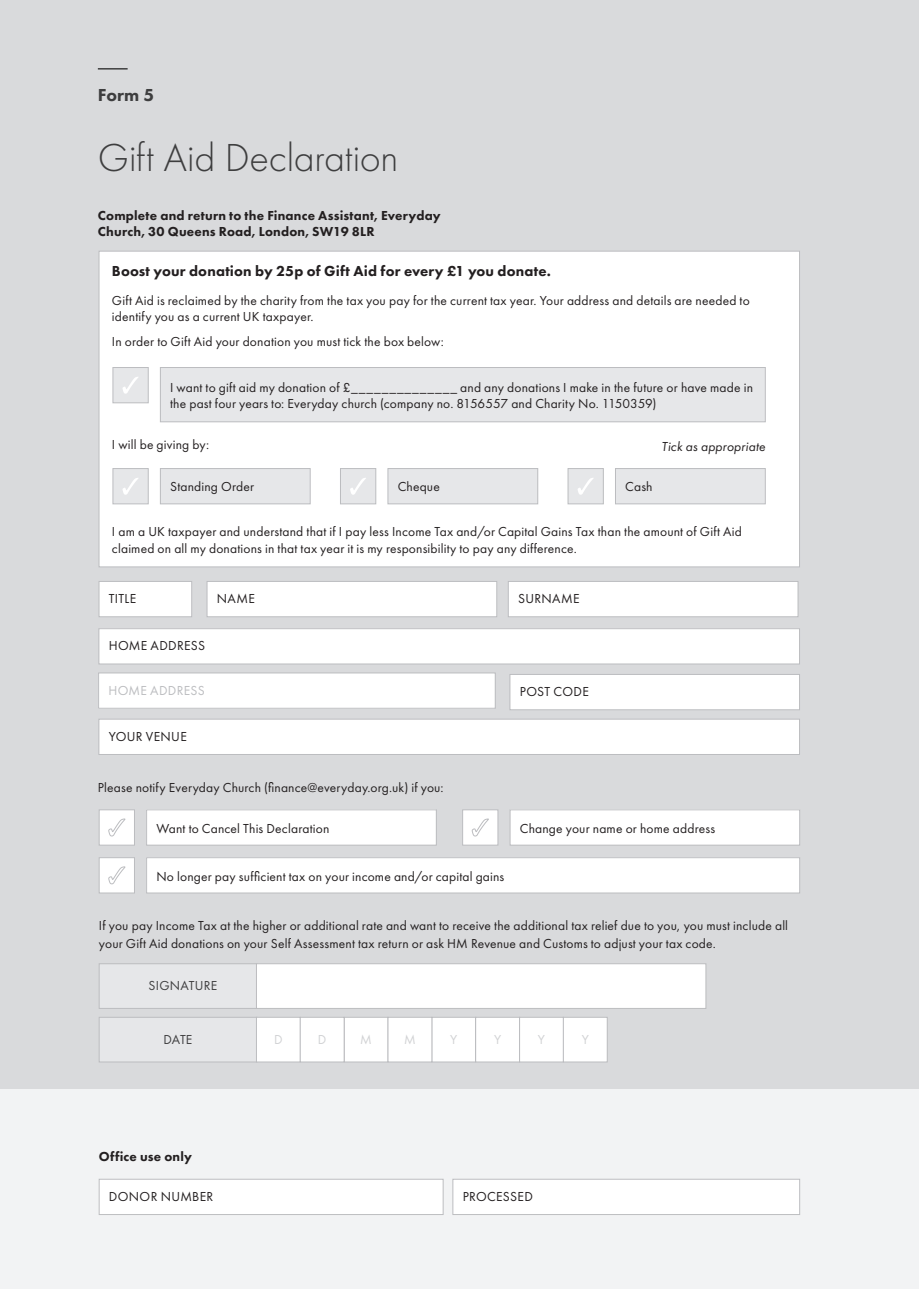
<style>
.page{position:relative;width:919px;height:1289px;background:#fff}
.page>*{position:absolute;margin:0;border:0;box-sizing:border-box;transform-origin:0 0}
.t1{font:300 40.5px "Futura PT";letter-spacing:-.005em;color:#3e3e3f}
.t2{font:800 18px "Futura PT";color:#3e3e3f}
.t3{font:800 15px "Futura PT";letter-spacing:.01em;color:#231f20}
.t4{font:13.5px/16.2px "Futura PT";letter-spacing:.01em;color:#231f20}
.t5{font:800 13.5px/16.2px "Futura PT";letter-spacing:.015em;color:#231f20}
.t6{font:italic 13.5px "Futura PT";letter-spacing:.01em;color:#231f20}
.t7{font:13.5px "Futura PT";letter-spacing:.02em;color:#3e3e3f}
.t8{font:13.5px "Futura PT";letter-spacing:.02em;color:#bcbdc0}
.t9{font:13.5px "Futura PT";color:#d1d2d4}
</style>
<div class="page">
<div style="left:0;top:0;width:918px;height:1288px;background:#d9dadc"></div>
<div style="left:99px;top:251px;width:700px;height:316px;background:#fff"></div>
<div style="left:0;top:1089px;width:918px;height:199px;background:#f2f3f4"></div>
<div style="left:510px;top:674px;width:289px;height:35px;background:#fff"></div>
<div style="left:509px;top:674px;width:290px;height:36px;border:1px solid #bcbdc0"></div>
<div style="left:99px;top:581px;width:93px;height:35px;background:#fff"></div>
<div style="left:99px;top:581px;width:93px;height:36px;border:1px solid #bcbdc0"></div>
<div style="left:508px;top:581px;width:290px;height:35px;background:#fff"></div>
<div style="left:508px;top:581px;width:290px;height:36px;border:1px solid #bcbdc0"></div>
<div style="left:207px;top:581px;width:289px;height:35px;background:#fff"></div>
<div style="left:207px;top:581px;width:290px;height:36px;border:1px solid #bcbdc0"></div>
<div style="left:147px;top:809px;width:289px;height:36px;background:#fff"></div>
<div style="left:146px;top:809px;width:290px;height:36px;border:1px solid #bcbdc0"></div>
<div style="left:99px;top:809px;width:36px;height:36px;background:#fff;border:1px solid #bcbdc0"></div>
<svg style="left:108px;top:818px;width:17px;height:18px"></svg>
<div style="left:510px;top:809px;width:289px;height:36px;background:#fff"></div>
<div style="left:510px;top:809px;width:289px;height:36px;border:1px solid #bcbdc0"></div>
<div style="left:462px;top:809px;width:36px;height:36px;background:#fff;border:1px solid #bcbdc0"></div>
<svg style="left:472px;top:818px;width:17px;height:18px"></svg>
<div style="left:147px;top:857px;width:652px;height:36px;background:#fff"></div>
<div style="left:146px;top:857px;width:653px;height:36px;border:1px solid #bcbdc0"></div>
<div style="left:99px;top:857px;width:36px;height:36px;background:#fff;border:1px solid #bcbdc0"></div>
<svg style="left:108px;top:866px;width:17px;height:18px"></svg>
<div style="left:99px;top:628px;width:700px;height:36px;background:#fff"></div>
<div style="left:99px;top:628px;width:700px;height:36px;border:1px solid #bcbdc0"></div>
<div style="left:99px;top:719px;width:700px;height:35px;background:#fff"></div>
<div style="left:99px;top:719px;width:700px;height:35px;border:1px solid #bcbdc0"></div>
<div style="left:99px;top:673px;width:396px;height:35px;background:#fff"></div>
<div style="left:98px;top:672px;width:397px;height:36px;border:1px solid #bcbdc0"></div>
<div style="left:160px;top:367px;width:605px;height:55px;background:#e6e7e9"></div>
<div style="left:160px;top:367px;width:605px;height:55px;border:1px solid #bcbdc0"></div>
<div style="left:113px;top:367px;width:35px;height:36px;background:#e6e7e9;border:1px solid #bcbdc0"></div>
<svg style="left:122px;top:377px;width:16px;height:16px"></svg>
<div style="left:160px;top:468px;width:150px;height:36px;background:#e6e7e9"></div>
<div style="left:160px;top:468px;width:150px;height:36px;border:1px solid #bcbdc0"></div>
<div style="left:113px;top:468px;width:35px;height:36px;background:#e6e7e9;border:1px solid #bcbdc0"></div>
<svg style="left:122px;top:478px;width:16px;height:16px"></svg>
<div style="left:388px;top:468px;width:149px;height:36px;background:#e6e7e9"></div>
<div style="left:388px;top:468px;width:150px;height:36px;border:1px solid #bcbdc0"></div>
<div style="left:340px;top:468px;width:36px;height:36px;background:#e6e7e9;border:1px solid #bcbdc0"></div>
<svg style="left:350px;top:478px;width:16px;height:16px"></svg>
<div style="left:615px;top:468px;width:150px;height:36px;background:#e6e7e9"></div>
<div style="left:615px;top:468px;width:150px;height:36px;border:1px solid #bcbdc0"></div>
<div style="left:567px;top:468px;width:36px;height:36px;background:#e6e7e9;border:1px solid #bcbdc0"></div>
<svg style="left:578px;top:478px;width:15px;height:16px"></svg>
<hr style="left:98px;top:68px;width:30px;height:2px;background:#3e3e3f">
<div style="left:99px;top:963px;width:158px;height:45px;background:#e6e7e9"></div>
<div style="left:99px;top:963px;width:158px;height:45px;border:1px solid #bcbdc0"></div>
<div style="left:256px;top:963px;width:450px;height:45px;background:#fff;border:1px solid #bcbdc0"></div>
<div style="left:99px;top:1017px;width:158px;height:44px;background:#e6e7e9"></div>
<div style="left:99px;top:1017px;width:158px;height:45px;border:1px solid #bcbdc0"></div>
<div style="left:256px;top:1017px;width:44px;height:44px;background:#fff"></div>
<div style="left:256px;top:1017px;width:44px;height:45px;border:1px solid #bcbdc0"></div>
<div style="left:432px;top:1017px;width:43px;height:44px;background:#fff"></div>
<div style="left:431px;top:1017px;width:45px;height:45px;border:1px solid #bcbdc0"></div>
<div style="left:344px;top:1017px;width:44px;height:44px;background:#fff"></div>
<div style="left:344px;top:1017px;width:44px;height:45px;border:1px solid #bcbdc0"></div>
<div style="left:519px;top:1017px;width:44px;height:44px;background:#fff"></div>
<div style="left:519px;top:1017px;width:44px;height:45px;border:1px solid #bcbdc0"></div>
<div style="left:300px;top:1017px;width:44px;height:44px;background:#fff"></div>
<div style="left:300px;top:1017px;width:44px;height:45px;border:1px solid #bcbdc0"></div>
<div style="left:475px;top:1017px;width:44px;height:44px;background:#fff"></div>
<div style="left:475px;top:1017px;width:44px;height:45px;border:1px solid #bcbdc0"></div>
<div style="left:388px;top:1017px;width:44px;height:44px;background:#fff"></div>
<div style="left:388px;top:1017px;width:44px;height:45px;border:1px solid #bcbdc0"></div>
<div style="left:563px;top:1017px;width:44px;height:44px;background:#fff"></div>
<div style="left:563px;top:1017px;width:44px;height:45px;border:1px solid #bcbdc0"></div>
<div style="left:99px;top:1179px;width:344px;height:35px;background:#fff"></div>
<div style="left:99px;top:1178px;width:344px;height:36px;border:1px solid #bcbdc0"></div>
<div style="left:453px;top:1179px;width:346px;height:35px;background:#fff"></div>
<div style="left:452px;top:1178px;width:347px;height:36px;border:1px solid #bcbdc0"></div>
<h2 class="t2" style="left:98px;top:84px;width:58px">Form 5</h2>
<h1 class="t1" style="left:98px;top:134px;width:302px">Gift Aid Declaration</h1>
<p class="t5" style="left:98px;top:207px;width:344px">Complete and return to the Finance Assistant, Everyday<br>Church, 30 Queens Road, London, SW19 8LR</p>
<p class="t3" style="left:112px;top:261px;width:440px">Boost your donation by 25p of Gift Aid for every £1 you donate.</p>
<p class="t4" style="left:112px;top:292px;width:639px">Gift Aid is reclaimed by the charity from the tax you pay for the current tax year. Your address and details are needed to identify you as a current UK taxpayer.</p>
<p class="t4" style="left:112px;top:333px;width:333px">In order to Gift Aid your donation you must tick the box below:</p>
<p class="t4" style="left:170px;top:379px;width:584px">I want to gift aid my donation of £______________ and any donations I make in the future or have made in the past four years to: Everyday church (company no. 8156557 and Charity No. 1150359)</p>
<p class="t4" style="left:112px;top:437px;width:99px">I will be giving by:</p>
<p class="t4" style="left:170px;top:478px;width:85px">Standing Order</p>
<p class="t4" style="left:397px;top:478px;width:44px">Cheque</p>
<p class="t4" style="left:625px;top:478px;width:29px">Cash</p>
<p class="t6" style="left:661px;top:439px;width:105px">Tick as appropriate</p>
<p class="t4" style="left:112px;top:523px;width:631px">I am a UK taxpayer and understand that if I pay less Income Tax and/or Capital Gains Tax than the amount of Gift Aid claimed on all my donations in that tax year it is my responsibility to pay any difference.</p>
<p class="t4" style="left:109px;top:590px;width:29px">TITLE</p>
<p class="t4" style="left:217px;top:590px;width:39px">NAME</p>
<p class="t4" style="left:518px;top:590px;width:63px">SURNAME</p>
<p class="t4" style="left:109px;top:637px;width:98px">HOME ADDRESS</p>
<p class="t8" style="left:108px;top:682px;width:98px">HOME ADDRESS</p>
<p class="t4" style="left:109px;top:728px;width:80px">YOUR VENUE</p>
<p class="t4" style="left:98px;top:779px;width:347px">Please notify Everyday Church (finance@everyday.org.uk) if you:</p>
<p class="t4" style="left:519px;top:683px;width:71px">POST CODE</p>
<p class="t4" style="left:156px;top:820px;width:174px">Want to Cancel This Declaration</p>
<p class="t4" style="left:520px;top:820px;width:197px">Change your name or home address</p>
<p class="t4" style="left:156px;top:867px;width:349px">No longer pay sufficient tax on your income and/or capital gains</p>
<p class="t4" style="left:99px;top:916px;width:690px;line-height:18px">If you pay Income Tax at the higher or additional rate and want to receive the additional tax relief due to you, you must include all your Gift Aid donations on your Self Assessment tax return or ask HM Revenue and Customs to adjust your tax code.</p>
<p class="t7" style="left:148px;top:977px;width:71px">SIGNATURE</p>
<p class="t7" style="left:164px;top:1031px;width:30px">DATE</p>
<p class="t9" style="left:274px;top:1031px;width:10px">D</p>
<p class="t9" style="left:318px;top:1031px;width:10px">D</p>
<p class="t9" style="left:360px;top:1031px;width:13px">M</p>
<p class="t9" style="left:404px;top:1031px;width:13px">M</p>
<p class="t9" style="left:450px;top:1031px;width:9px">Y</p>
<p class="t9" style="left:494px;top:1031px;width:9px">Y</p>
<p class="t9" style="left:538px;top:1031px;width:9px">Y</p>
<p class="t9" style="left:581px;top:1031px;width:9px">Y</p>
<p class="t5" style="left:99px;top:1148px;width:95px">Office use only</p>
<p class="t4" style="left:109px;top:1188px;width:106px">DONOR NUMBER</p>
<p class="t4" style="left:462px;top:1188px;width:72px">PROCESSED</p>
</div>
